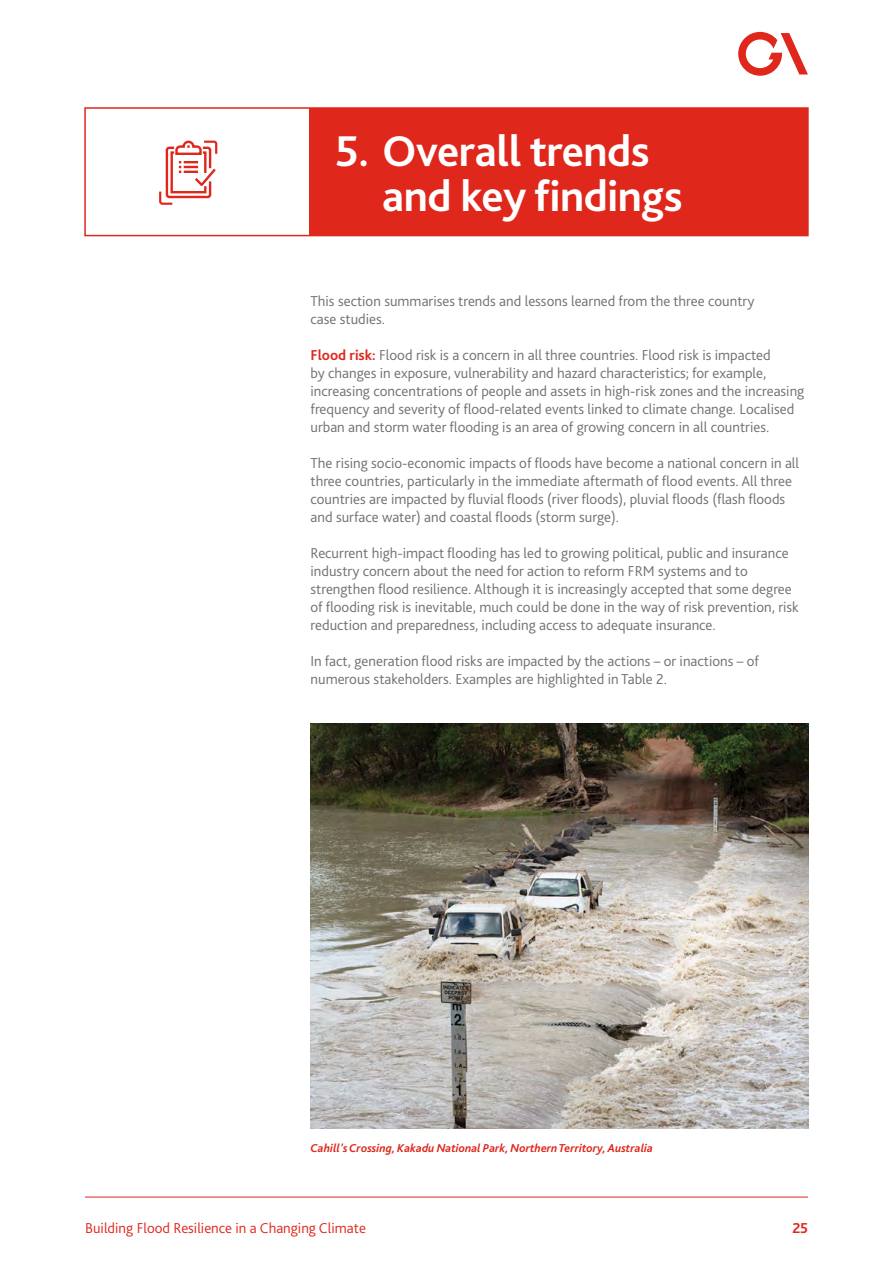
<style>
.page{position:relative;width:893px;height:1263px;background:#fff}
.page>*{position:absolute;margin:0;border:0;box-sizing:border-box;transform-origin:0 0}
.t1{font:700 45px/45px "Bliss 2";letter-spacing:-.01em;color:#fff}
.t2{font:300 15px/18px "Bliss 2";color:#6e6f72}
.t3{font:300 15px "Bliss 2";color:#df271c}
.t4{font:700 15px "Bliss 2";color:#df271c}
.t5{font:italic 700 12px "Bliss 2";color:#df271c}
.s1{font-weight:700;color:#df271c}
</style>
<div class="page">
<hr style="left:85px;top:1197px;width:723px;height:1px;background:#df271c">
<svg style="left:738px;top:32px;width:70px;height:44px"></svg>
<div style="left:84px;top:107px;width:725px;height:129px;background:#fff;border:2px solid #df271c"></div>
<div style="left:310px;top:108px;width:498px;height:128px;background:#df271c"></div>
<svg style="left:159px;top:140px;width:59px;height:65px"></svg>
<img style="left:310px;top:724px;width:499px;height:404px">
<h1 class="t1" style="left:382px;top:129px;width:302px;text-indent:-47px">5. Overall trends and key findings</h1>
<p class="t2" style="left:310px;top:292px;width:445px">This section summarises trends and lessons learned from the three country case studies.</p>
<p class="t2" style="left:310px;top:346px;width:495px"><span class="s1">Flood risk:</span> Flood risk is a concern in all three countries. Flood risk is impacted<br>by changes in exposure, vulnerability and hazard characteristics; for example, increasing concentrations of people and assets in high-risk zones and the increasing frequency and severity of flood-related events linked to climate change. Localised urban and storm water flooding is an area of growing concern in all countries.</p>
<p class="t2" style="left:310px;top:454px;width:490px">The rising socio-economic impacts of floods have become a national concern in all three countries, particularly in the immediate aftermath of flood events. All three countries are impacted by fluvial floods (river floods), pluvial floods (flash floods and surface water) and coastal floods (storm surge).</p>
<p class="t2" style="left:310px;top:544px;width:490px">Recurrent high-impact flooding has led to growing political, public and insurance industry concern about the need for action to reform FRM systems and to strengthen flood resilience. Although it is increasingly accepted that some degree of flooding risk is inevitable, much could be done in the way of risk prevention, risk reduction and preparedness, including access to adequate insurance.</p>
<p class="t2" style="left:310px;top:652px;width:450px">In fact, generation flood risks are impacted by the actions – or inactions – of numerous stakeholders. Examples are highlighted in Table 2.</p>
<p class="t5" style="left:310px;top:1141px;width:344px">Cahill's Crossing, Kakadu National Park, Northern Territory, Australia</p>
<p class="t3" style="left:85px;top:1218px;width:282px">Building Flood Resilience in a Changing Climate</p>
<p class="t4" style="left:792px;top:1218px;width:17px">25</p>
</div>
